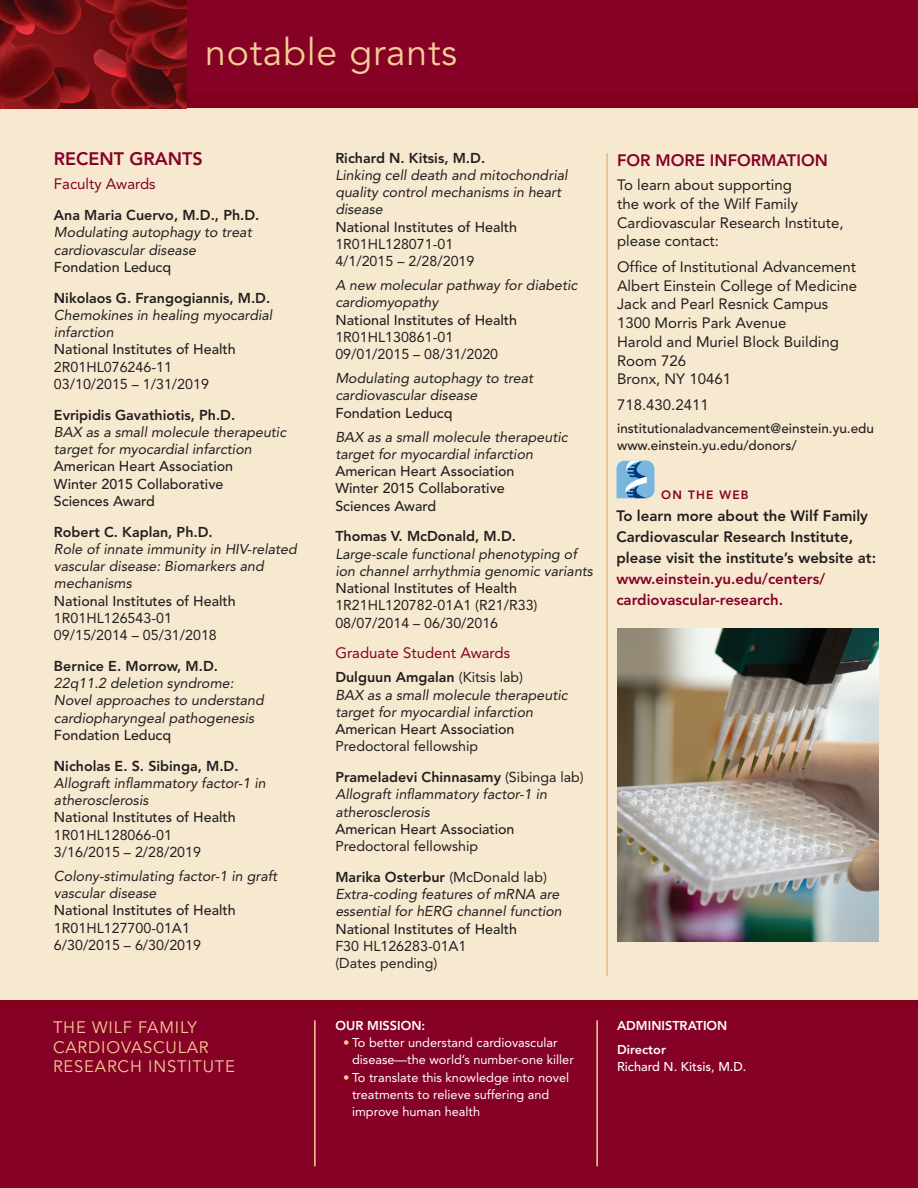
<style>
.page{position:relative;width:918px;height:1188px;background:#fff}
.page>*{position:absolute;margin:0;border:0;box-sizing:border-box;transform-origin:0 0}
.t1{font:37.5px "Avenir";letter-spacing:.02em;color:#f5cd95}
.Body_-_9_5_Roman{font:800 18px "Avenir";color:#860126}
.Faculty_Name{font:16.5px/19.8px "Avenir";letter-spacing:.05em;color:#f5cd95}
.Body_-_9_5_Roman-2{font:800 16.5px "Avenir";color:#860126}
.Body_-_9_5_Roman-3{font:15px/18.8px "Avenir";color:#231f20}
.On_the_web{font:800 15px/21px "Avenir";color:#231f20}
.Body_-_9_5_Roman-4{font:15px "Avenir";color:#860126}
.Body_-_9_5_Roman-5{font:italic 14.25px/17.2px "Avenir";color:#231f20}
.Body_-_9_5_Roman-6{font:500 14.25px/17.2px "Avenir";color:#231f20}
.Body_-_9_5_Roman-7{font:14.25px "Avenir";color:#231f20}
.Body_-_9_5_Roman-8{font:800 14.25px "Avenir";color:#231f20}
.Body_-_9_5_Roman-9{font:500 13.5px/16.5px "Avenir";color:#231f20}
.Director_message{font:12.75px/17.2px "Avenir";color:#fff}
.Director_message-2{font:500 12.75px/17.2px "Avenir";color:#fff}
.Director_message-3{font:800 12.75px "Avenir";color:#fff}
.On_the_web-2{font:800 12px "Avenir";letter-spacing:.1em;color:#860126}
.s1{font-weight:400}
.s2{font-weight:500;font-style:normal}
.s3{color:#860126}
.s4{color:#f5cd95}
.s5{font-weight:800}
</style>
<div class="page">
<div style="left:0;top:94px;width:918px;height:914px;background:#f7e9d0"></div>
<div style="left:0;top:0;width:918px;height:108px;background:#860126"></div>
<img style="left:0;top:0;width:187px;height:108px">
<div style="left:0;top:1000px;width:918px;height:188px;background:#860126"></div>
<hr style="left:314px;top:1020px;width:2px;height:146px;background:#f5cd95">
<hr style="left:596px;top:1020px;width:2px;height:146px;background:#f5cd95">
<svg style="left:616px;top:460px;width:39px;height:38px"></svg>
<hr style="left:606px;top:153px;width:2px;height:823px;background:#f5cd95">
<img style="left:617px;top:629px;width:261px;height:313px">
<p class="t1" style="left:205px;top:31px;width:254px">notable grants</p>
<p class="Body_-_9_5_Roman-8" style="left:335px;top:149px;width:151px">Richard N. Kitsis, M.D.</p>
<p class="Body_-_9_5_Roman-5" style="left:335px;top:166px;width:234px">Linking cell death and mitochondrial quality control mechanisms in heart disease</p>
<p class="Body_-_9_5_Roman-6" style="left:335px;top:218px;width:183px">National Institutes of Health</p>
<p class="Body_-_9_5_Roman-7" style="left:335px;top:236px;width:120px">1R01HL128071-01</p>
<p class="Body_-_9_5_Roman-7" style="left:335px;top:253px;width:141px">4/1/2015 – 2/28/2019</p>
<p class="Body_-_9_5_Roman-5" style="left:335px;top:276px;width:244px">A new molecular pathway for diabetic cardiomyopathy</p>
<p class="Body_-_9_5_Roman-6" style="left:335px;top:311px;width:183px">National Institutes of Health</p>
<p class="Body_-_9_5_Roman-7" style="left:335px;top:329px;width:120px">1R01HL130861-01</p>
<p class="Body_-_9_5_Roman-7" style="left:335px;top:346px;width:164px">09/01/2015 – 08/31/2020</p>
<p class="Body_-_9_5_Roman-5" style="left:335px;top:369px;width:199px">Modulating autophagy to treat cardiovascular disease</p>
<p class="Body_-_9_5_Roman-6" style="left:335px;top:404px;width:119px">Fondation Leducq</p>
<p class="Body_-_9_5_Roman-5" style="left:335px;top:428px;width:234px">BAX as a small molecule therapeutic target for myocardial infarction</p>
<p class="Body_-_9_5_Roman-6" style="left:335px;top:463px;width:181px">American Heart Association</p>
<p class="Body_-_9_5_Roman-6" style="left:335px;top:480px;width:171px">Winter 2015 Collaborative<br>Sciences Award</p>
<p class="Body_-_9_5_Roman-8" style="left:335px;top:528px;width:182px">Thomas V. McDonald, M.D.</p>
<p class="Body_-_9_5_Roman-5" style="left:335px;top:545px;width:259px">Large-scale functional phenotyping of ion channel arrhythmia genomic variants</p>
<p class="Body_-_9_5_Roman-6" style="left:335px;top:580px;width:183px">National Institutes of Health</p>
<p class="Body_-_9_5_Roman-7" style="left:335px;top:597px;width:204px">1R21HL120782-01A1 (R21/R33)</p>
<p class="Body_-_9_5_Roman-7" style="left:335px;top:614px;width:164px">08/07/2014 – 06/30/2016</p>
<p class="Body_-_9_5_Roman-4" style="left:335px;top:644px;width:176px">Graduate Student Awards</p>
<p class="Body_-_9_5_Roman-8" style="left:335px;top:669px;width:189px">Dulguun Amgalan <span class="s1">(Kitsis lab)</span></p>
<p class="Body_-_9_5_Roman-5" style="left:335px;top:686px;width:234px">BAX as a small molecule therapeutic target for myocardial infarction</p>
<p class="Body_-_9_5_Roman-6" style="left:335px;top:721px;width:181px">American Heart Association</p>
<p class="Body_-_9_5_Roman-7" style="left:335px;top:738px;width:144px">Predoctoral fellowship</p>
<p class="Body_-_9_5_Roman-8" style="left:335px;top:769px;width:250px">Prameladevi Chinnasamy <span class="s1">(Sibinga lab)</span></p>
<p class="Body_-_9_5_Roman-5" style="left:335px;top:786px;width:213px">Allograft inflammatory factor-1 in atherosclerosis</p>
<p class="Body_-_9_5_Roman-6" style="left:335px;top:821px;width:181px">American Heart Association</p>
<p class="Body_-_9_5_Roman-7" style="left:335px;top:838px;width:144px">Predoctoral fellowship</p>
<p class="Body_-_9_5_Roman-8" style="left:335px;top:868px;width:213px">Marika Osterbur <span class="s1">(McDonald lab)</span></p>
<p class="Body_-_9_5_Roman-5" style="left:335px;top:885px;width:228px">Extra-coding features of mRNA are essential for hERG channel function<br><span class="s2">National Institutes of Health</span></p>
<p class="Body_-_9_5_Roman-7" style="left:335px;top:938px;width:133px">F30 HL126283-01A1</p>
<p class="Body_-_9_5_Roman-7" style="left:335px;top:955px;width:104px">(Dates pending)</p>
<p class="Body_-_9_5_Roman" style="left:54px;top:148px;width:150px">RECENT GRANTS</p>
<p class="Body_-_9_5_Roman-2" style="left:617px;top:150px;width:212px">FOR MORE INFORMATION</p>
<p class="Body_-_9_5_Roman-4" style="left:54px;top:175px;width:103px">Faculty Awards</p>
<p class="Body_-_9_5_Roman-8" style="left:54px;top:207px;width:207px">Ana Maria Cuervo, M.D., Ph.D.</p>
<p class="Body_-_9_5_Roman-5" style="left:54px;top:224px;width:199px">Modulating autophagy to treat cardiovascular disease</p>
<p class="Body_-_9_5_Roman-6" style="left:54px;top:259px;width:119px">Fondation Leducq</p>
<p class="Body_-_9_5_Roman-8" style="left:54px;top:289px;width:218px">Nikolaos G. Frangogiannis, M.D.</p>
<p class="Body_-_9_5_Roman-5" style="left:54px;top:306px;width:220px">Chemokines in healing myocardial infarction</p>
<p class="Body_-_9_5_Roman-6" style="left:54px;top:341px;width:183px">National Institutes of Health</p>
<p class="Body_-_9_5_Roman-7" style="left:54px;top:358px;width:120px">2R01HL076246-11</p>
<p class="Body_-_9_5_Roman-7" style="left:54px;top:376px;width:156px">03/10/2015 – 1/31/2019</p>
<p class="Body_-_9_5_Roman-8" style="left:54px;top:406px;width:183px">Evripidis Gavathiotis, Ph.D.</p>
<p class="Body_-_9_5_Roman-5" style="left:54px;top:423px;width:234px">BAX as a small molecule therapeutic target for myocardial infarction</p>
<p class="Body_-_9_5_Roman-6" style="left:54px;top:458px;width:181px">American Heart Association</p>
<p class="Body_-_9_5_Roman-6" style="left:54px;top:475px;width:171px">Winter 2015 Collaborative<br>Sciences Award</p>
<p class="Body_-_9_5_Roman-8" style="left:54px;top:523px;width:160px">Robert C. Kaplan, Ph.D.</p>
<p class="Body_-_9_5_Roman-5" style="left:54px;top:540px;width:244px">Role of innate immunity in HIV-related vascular disease: Biomarkers and mechanisms</p>
<p class="Body_-_9_5_Roman-6" style="left:54px;top:592px;width:183px">National Institutes of Health</p>
<p class="Body_-_9_5_Roman-7" style="left:54px;top:610px;width:120px">1R01HL126543-01</p>
<p class="Body_-_9_5_Roman-7" style="left:54px;top:627px;width:164px">09/15/2014 – 05/31/2018</p>
<p class="Body_-_9_5_Roman-8" style="left:54px;top:657px;width:166px">Bernice E. Morrow, M.D.</p>
<p class="Body_-_9_5_Roman-5" style="left:54px;top:675px;width:211px">22q11.2 deletion syndrome:<br>Novel approaches to understand cardiopharyngeal pathogenesis</p>
<p class="Body_-_9_5_Roman-6" style="left:54px;top:727px;width:119px">Fondation Leducq</p>
<p class="Body_-_9_5_Roman-8" style="left:54px;top:757px;width:186px">Nicholas E. S. Sibinga, M.D.</p>
<p class="Body_-_9_5_Roman-5" style="left:54px;top:774px;width:213px">Allograft inflammatory factor-1 in atherosclerosis</p>
<p class="Body_-_9_5_Roman-6" style="left:54px;top:809px;width:183px">National Institutes of Health</p>
<p class="Body_-_9_5_Roman-7" style="left:54px;top:826px;width:120px">1R01HL128066-01</p>
<p class="Body_-_9_5_Roman-7" style="left:54px;top:844px;width:149px">3/16/2015 – 2/28/2019</p>
<p class="Body_-_9_5_Roman-5" style="left:54px;top:867px;width:225px">Colony-stimulating factor-1 in graft vascular disease</p>
<p class="Body_-_9_5_Roman-6" style="left:54px;top:902px;width:183px">National Institutes of Health</p>
<p class="Body_-_9_5_Roman-7" style="left:54px;top:919px;width:137px">1R01HL127700-01A1</p>
<p class="Body_-_9_5_Roman-7" style="left:54px;top:937px;width:149px">6/30/2015 – 6/30/2019</p>
<p class="Body_-_9_5_Roman-3" style="left:617px;top:176px;width:228px">To learn about supporting<br>the work of the Wilf Family<br>Cardiovascular Research Institute, please contact:</p>
<p class="Body_-_9_5_Roman-3" style="left:617px;top:257px;width:241px">Office of Institutional Advancement</p>
<p class="Body_-_9_5_Roman-3" style="left:617px;top:276px;width:242px">Albert Einstein College of Medicine</p>
<p class="Body_-_9_5_Roman-3" style="left:617px;top:295px;width:213px">Jack and Pearl Resnick Campus</p>
<p class="Body_-_9_5_Roman-3" style="left:617px;top:314px;width:171px">1300 Morris Park Avenue</p>
<p class="Body_-_9_5_Roman-3" style="left:617px;top:332px;width:223px">Harold and Muriel Block Building<br>Room 726</p>
<p class="Body_-_9_5_Roman-3" style="left:617px;top:370px;width:116px">Bronx, NY 10461</p>
<p class="Body_-_9_5_Roman-3" style="left:617px;top:395px;width:93px">718.430.2411</p>
<p class="Body_-_9_5_Roman-9" style="left:617px;top:421px;width:258px">institutionaladvancement@einstein.yu.edu www.einstein.yu.edu/donors/</p>
<p class="On_the_web-2" style="left:661px;top:487px;width:89px">ON THE WEB</p>
<p class="On_the_web" style="left:616px;top:505px;width:261px">To learn more about the Wilf Family Cardiovascular Research Institute, please visit the institute’s website at: <span class="s3">www.einstein.yu.edu/centers/ cardiovascular-research.</span></p>
<p class="Faculty_Name" style="left:53px;top:1018px;width:184px">THE WILF FAMILY<br>CARDIOVASCULAR<br>RESEARCH INSTITUTE</p>
<p class="Director_message-3" style="left:336px;top:1018px;width:91px">OUR MISSION:</p>
<p class="Director_message" style="left:352px;top:1034px;width:223px;text-indent:-9px"><span class="s4">•</span> To better understand cardiovascular disease—the world’s number-one killer</p>
<p class="Director_message" style="left:352px;top:1069px;width:219px;text-indent:-9px"><span class="s4">•</span> To translate this knowledge into novel treatments to relieve suffering and improve human health</p>
<p class="Director_message-3" style="left:617px;top:1018px;width:112px">ADMINISTRATION</p>
<p class="Director_message-2" style="left:617px;top:1041px;width:131px"><span class="s5">Director<br></span>Richard N. Kitsis, M.D.</p>
</div>
